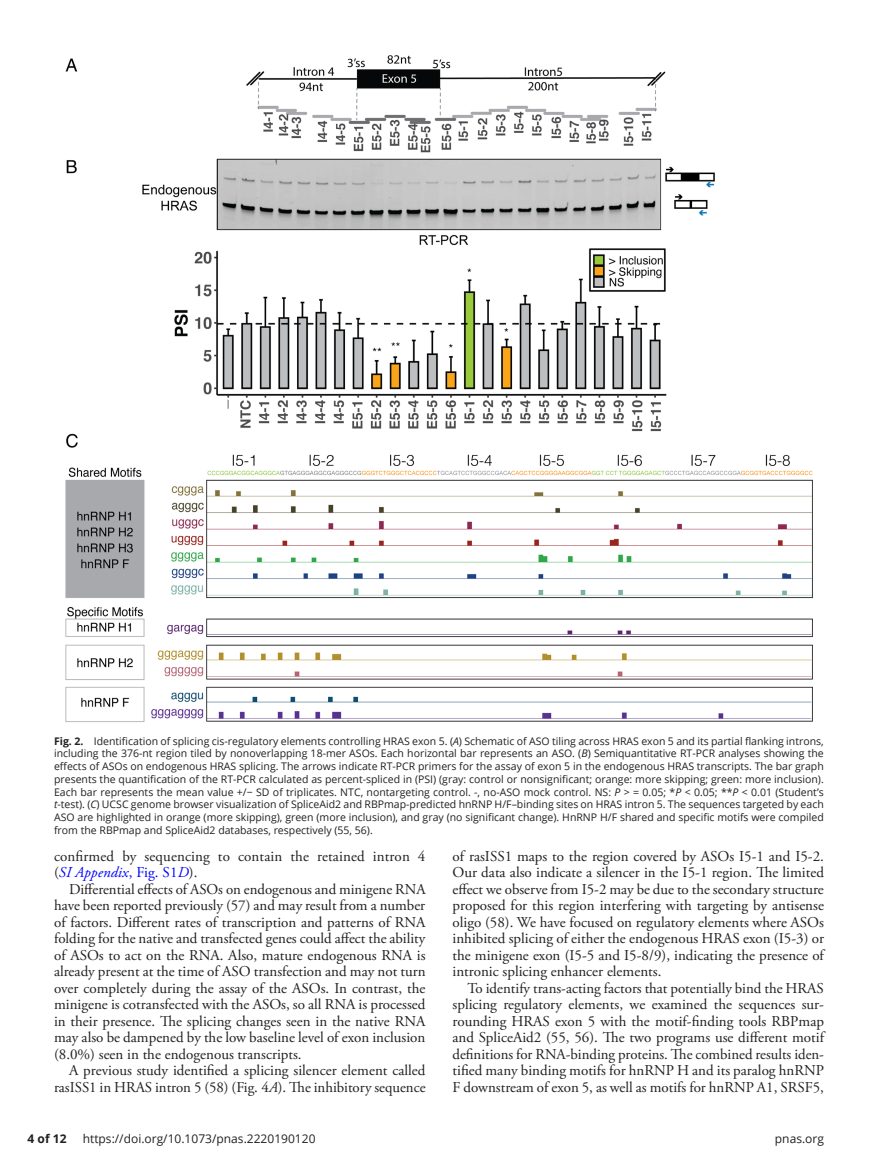
<style>
.page{position:relative;width:878px;height:1175px;background:#fff}
.page>*{position:absolute;margin:0;border:0;box-sizing:border-box;transform-origin:0 0}
.t1{font:15px/16.5px "Adobe Garamond Pro";color:#231f20;text-align:justify}
.t2{font:12px "Open Sans";color:#231f20}
.t3{font:700 12px "Open Sans";color:#231f20}
.t4{font:10.5px/12.8px "Open Sans";color:#231f20;text-align:justify}
.s1{font-weight:700}
.s2{font-style:italic}
.s3{font-style:italic;color:#00f}
.s4{color:#00f}
</style>
<div class="page">
<img style="left:65px;top:55px;width:748px;height:667px">
<p class="t4" style="left:54px;top:734px;width:771px"><span class="s1">Fig. 2.</span> Identification of splicing cis-regulatory elements controlling HRAS exon 5. (<span class="s2">A</span>) Schematic of ASO tiling across HRAS exon 5 and its partial flanking introns, including the 376-nt region tiled by nonoverlapping 18-mer ASOs. Each horizontal bar represents an ASO. (<span class="s2">B</span>) Semiquantitative RT-PCR analyses showing the effects of ASOs on endogenous HRAS splicing. The arrows indicate RT-PCR primers for the assay of exon 5 in the endogenous HRAS transcripts. The bar graph presents the quantification of the RT-PCR calculated as percent-spliced in (PSI) (gray: control or nonsignificant; orange: more skipping; green: more inclusion).<br>Each bar represents the mean value +/− SD of triplicates. NTC, nontargeting control. -, no-ASO mock control. NS: <span class="s2">P</span> &gt; = 0.05; *<span class="s2">P</span> &lt; 0.05; **<span class="s2">P</span> &lt; 0.01 (Student’s <span class="s2">t</span>-test). (<span class="s2">C</span>) UCSC genome browser visualization of SpliceAid2 and RBPmap-predicted hnRNP H/F–binding sites on HRAS intron 5. The sequences targeted by each ASO are highlighted in orange (more skipping), green (more inclusion), and gray (no significant change). HnRNP H/F shared and specific motifs were compiled from the RBPmap and SpliceAid2 databases, respectively (55, 56).</p>
<p class="t1" style="left:54px;top:848px;width:373px">confirmed by sequencing to contain the retained intron 4 (<span class="s3">SI Appendix</span><span class="s4">, Fig. S1</span><span class="s3">D</span>).</p>
<p class="t1" style="left:54px;top:881px;width:373px;text-indent:15px">Differential effects of ASOs on endogenous and minigene RNA have been reported previously (57) and may result from a number of factors. Different rates of transcription and patterns of RNA folding for the native and transfected genes could affect the ability of ASOs to act on the RNA. Also, mature endogenous RNA is already present at the time of ASO transfection and may not turn over completely during the assay of the ASOs. In contrast, the minigene is cotransfected with the ASOs, so all RNA is processed in their presence. The splicing changes seen in the native RNA may also be dampened by the low baseline level of exon inclusion (8.0%) seen in the endogenous transcripts.</p>
<p class="t1" style="left:54px;top:1062px;width:373px;text-align:right">A previous study identified a splicing silencer element called rasISS1 in HRAS intron 5 (58) (Fig. 4<span class="s2">A</span>). The inhibitory sequence</p>
<p class="t1" style="left:452px;top:848px;width:373px">of rasISS1 maps to the region covered by ASOs I5-1 and I5-2.<br>Our data also indicate a silencer in the I5-1 region. The limited effect we observe from I5-2 may be due to the secondary structure proposed for this region interfering with targeting by antisense oligo (58). We have focused on regulatory elements where ASOs inhibited splicing of either the endogenous HRAS exon (I5-3) or the minigene exon (I5-5 and I5-8/9), indicating the presence of intronic splicing enhancer elements.</p>
<p class="t1" style="left:452px;top:980px;width:373px;text-indent:15px">To identify trans-acting factors that potentially bind the HRAS splicing regulatory elements, we examined the sequences sur&shy;rounding HRAS exon 5 with the motif-finding tools RBPmap and SpliceAid2 (55, 56). The two programs use different motif definitions for RNA-binding proteins. The combined results iden&shy;tified many binding motifs for hnRNP H and its paralog hnRNP F downstream of exon 5, as well as motifs for hnRNP A1, SRSF5,</p>
<p class="t3" style="left:28px;top:1130px;width:40px">4 of 12</p>
<p class="t2" style="left:83px;top:1130px;width:234px">https://doi.org/10.1073/pnas.2220190120</p>
<p class="t2" style="left:774px;top:1130px;width:51px">pnas.org</p>
</div>
